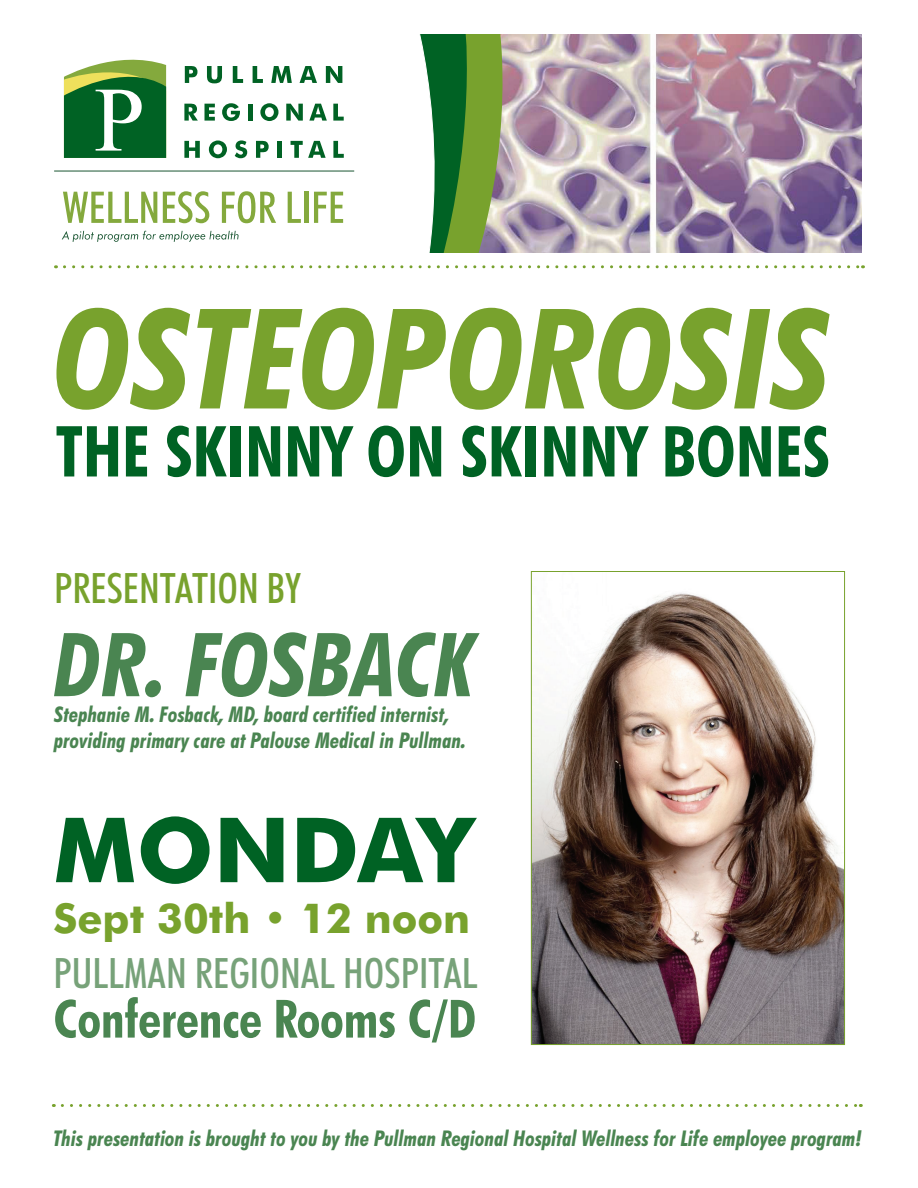
<style>
.page{position:relative;width:918px;height:1188px;background:#fff}
.page>*{position:absolute;margin:0;border:0;box-sizing:border-box;transform-origin:0 0}
.t1{font:italic 700 condensed 139.5px "Futura BT";color:#78a22d}
.t2{font:700 90px "Futura BT";color:#006224}
.t3{font:italic 700 condensed 88.5px "Futura BT";color:#4a8551}
.t4{font:700 condensed 70.5px "Futura BT";color:#006224}
.t5{font:700 condensed 52.8px "Futura BT";color:#4a8551}
.t6{font:500 condensed 42px "Futura BT";color:#77a279}
.t7{font:500 condensed 42px "Futura BT";color:#78a22d}
.t8{font:700 41.25px "Futura BT";color:#78a22d}
.t9{font:italic 700 condensed 21.75px/26.1px "Futura BT";color:#4a8551}
.s1{font-weight:400}
</style>
<div class="page">
<img style="left:503px;top:35px;width:359px;height:218px">
<hr style="left:54px;top:171px;width:300px;height:1px;background:#1a5632">
<svg style="left:62px;top:35px;width:441px;height:218px"></svg>
<svg style="left:64px;top:265px;width:799px;height:3px"></svg>
<img style="left:533px;top:593px;width:310px;height:450px">
<div style="left:531px;top:571px;width:314px;height:474px;border:1px solid #78a22d"></div>
<svg style="left:62px;top:1104px;width:799px;height:3px"></svg>
<h1 class="t1" style="left:53px;top:274px;width:779px">OSTEOPOROSIS</h1>
<h3 class="t4" style="left:56px;top:409px;width:776px">THE SKINNY ON SKINNY BONES</h3>
<h3 class="t7" style="left:54px;top:563px;width:249px">PRESENTATION BY</h3>
<h3 class="t3" style="left:54px;top:611px;width:422px">DR. FOSBACK</h3>
<p class="t9" style="left:54px;top:701px;width:414px">Stephanie M. Fosback, MD, board certified internist, providing primary care at Palouse Medical in Pullman.</p>
<h2 class="t2" style="left:53px;top:795px;width:421px">MONDAY</h2>
<h3 class="t8" style="left:53px;top:893px;width:418px">Sept 30th <span class="s1">•</span> 12 noon</h3>
<h3 class="t6" style="left:53px;top:948px;width:426px">PULLMAN REGIONAL HOSPITAL</h3>
<h3 class="t5" style="left:53px;top:987px;width:424px">Conference Rooms C/D</h3>
<p class="t9" style="left:53px;top:1125px;width:810px">This presentation is brought to you by the Pullman Regional Hospital Wellness for Life employee program!</p>
</div>
